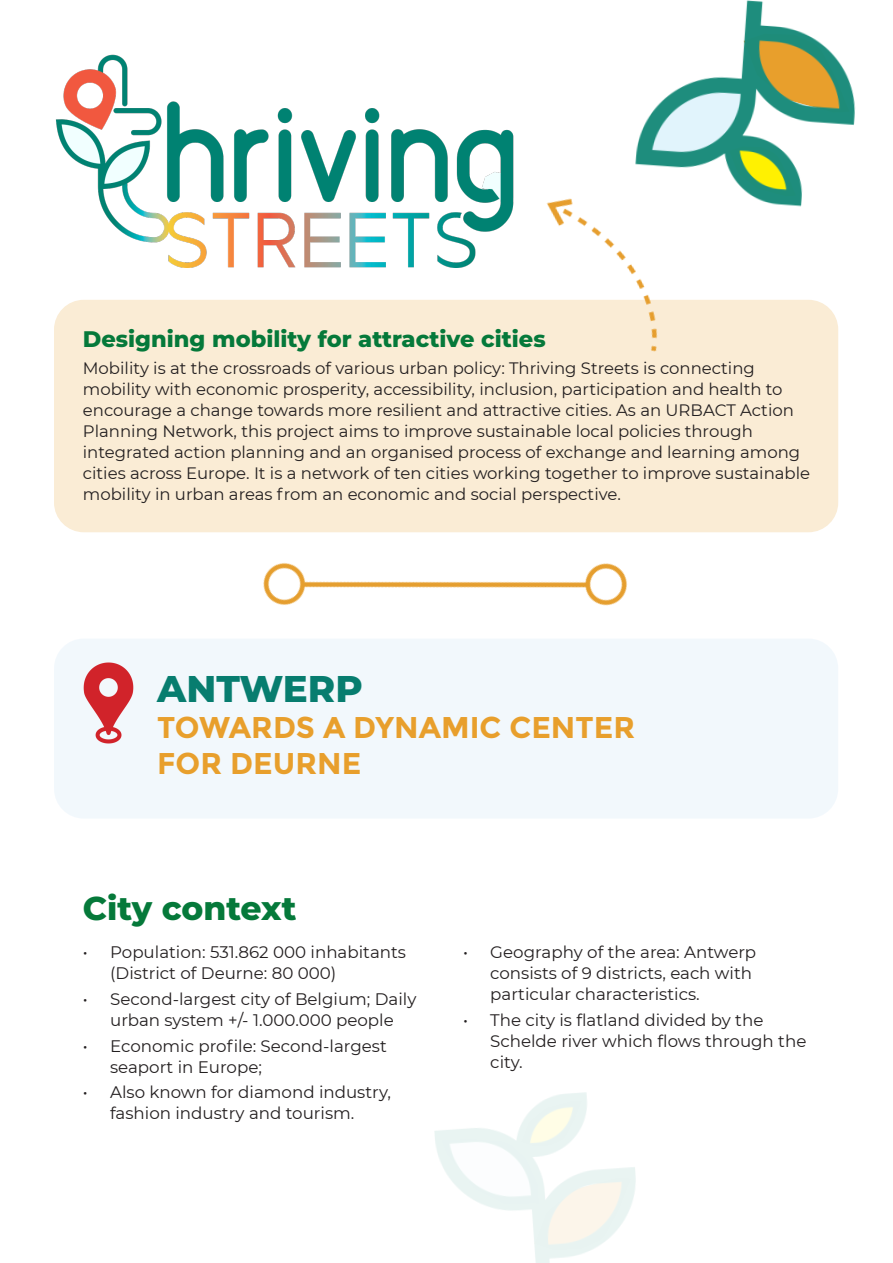
<style>
.page{position:relative;width:893px;height:1263px;background:#fff}
.page>*{position:absolute;margin:0;border:0;box-sizing:border-box;transform-origin:0 0}
.t1{font:800 37.2px "Montserrat";color:#077d6f}
.t2{font:800 33px "Montserrat";color:#05793a}
.t3{font:700 30px/36px "Montserrat";color:#e89f2c}
.t4{font:800 22.5px "Montserrat";color:#05793a}
.t5{font:16.65px/21.1px "Montserrat";color:#231f20}
.t6{font:16.5px/21px "Montserrat";color:#231f20}
</style>
<div class="page">
<div style="left:54px;top:638px;width:784px;height:181px;background:#f2f8fc;border-radius:30px"></div>
<img style="left:55px;top:54px;width:459px;height:214px">
<div style="left:54px;top:300px;width:784px;height:232px;background:#faecd5;border-radius:30px"></div>
<svg style="left:211px;top:532px;width:470px;height:74px"></svg>
<svg style="left:83px;top:662px;width:51px;height:82px"></svg>
<svg style="left:546px;top:198px;width:293px;height:178px"></svg>
<svg style="left:591px;top:0;width:265px;height:230px"></svg>
<svg style="left:434px;top:1092px;width:202px;height:171px"></svg>
<p class="t4" style="left:83px;top:324px;width:464px">Designing mobility for attractive cities</p>
<p class="t6" style="left:83px;top:357px;width:729px">Mobility is at the crossroads of various urban policy: Thriving Streets is connecting mobility with economic prosperity, accessibility, inclusion, participation and health to encourage a change towards more resilient and attractive cities. As an URBACT Action Planning Network, this project aims to improve sustainable local policies through integrated action planning and an organised process of exchange and learning among cities across Europe. It is a network of ten cities working together to improve sustainable mobility in urban areas from an economic and social perspective.</p>
<p class="t1" style="left:157px;top:664px;width:207px">ANTWERP</p>
<p class="t3" style="left:157px;top:710px;width:479px">TOWARDS A DYNAMIC CENTER<br>FOR DEURNE</p>
<p class="t2" style="left:83px;top:886px;width:215px">City context</p>
<p class="t5" style="left:110px;top:941px;width:297px;text-indent:-27px">• Population: 531.862 000 inhabitants (District of Deurne: 80 000)</p>
<p class="t5" style="left:83px;top:988px;width:335px;text-align:center">• Second-largest city of Belgium; Daily urban system +/- 1.000.000 people</p>
<p class="t5" style="left:110px;top:1034px;width:278px;text-indent:-27px">• Economic profile: Second-largest seaport in Europe;</p>
<p class="t5" style="left:83px;top:1081px;width:310px;text-align:center">• Also known for diamond industry, fashion industry and tourism.</p>
<p class="t5" style="left:490px;top:941px;width:267px;text-indent:-27px">• Geography of the area: Antwerp consists of 9 districts, each with particular characteristics.</p>
<p class="t5" style="left:490px;top:1009px;width:318px;text-indent:-27px">• The city is flatland divided by the<br>Schelde river which flows through the city.</p>
</div>
